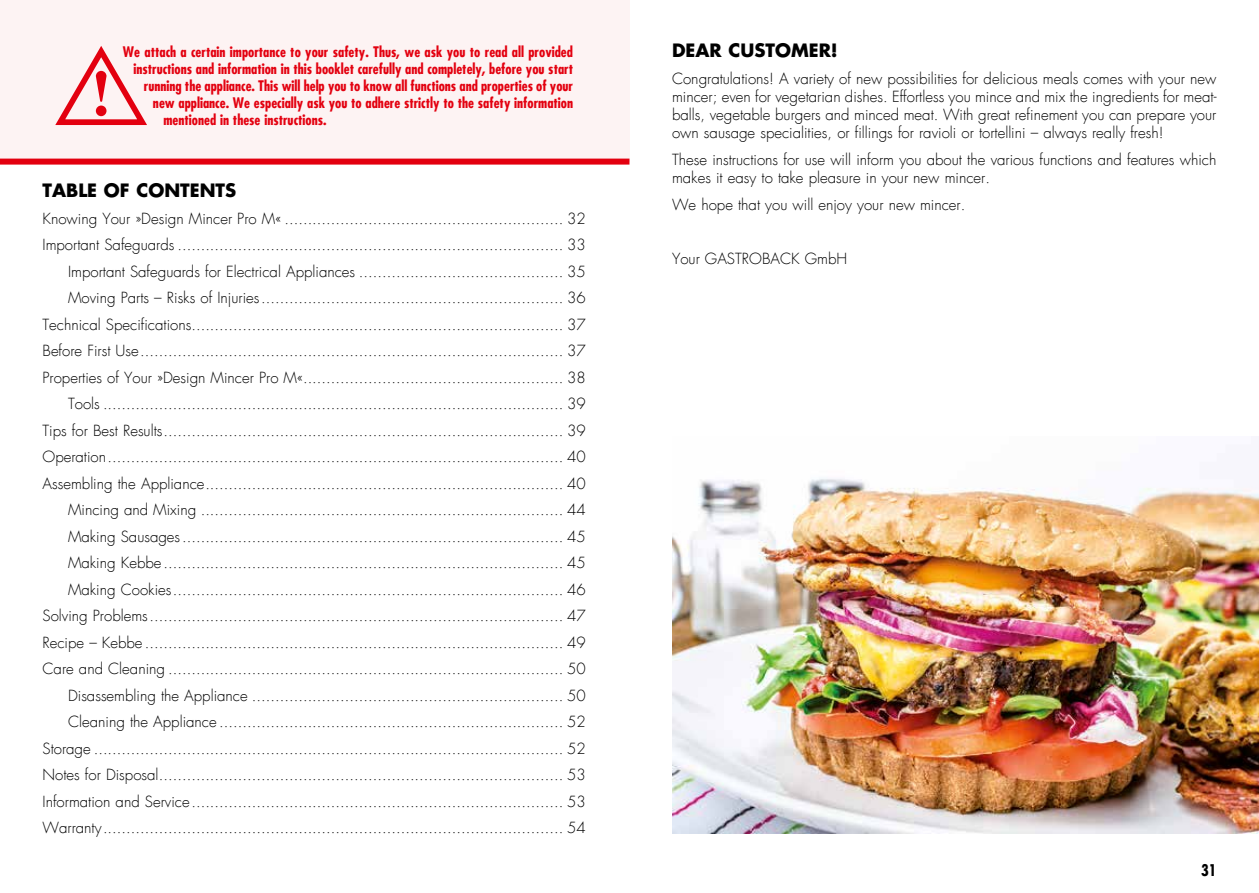
<style>
.page{position:relative;width:1259px;height:893px;background:#fff}
.page>*{position:absolute;margin:0;border:0;box-sizing:border-box;transform-origin:0 0}
.t1{font:700 18px "Futura LT";color:#000}
.t2{font:700 condensed 15.75px "Futura LT";color:#000}
.t3{font:300 15px/26.5px "Futura LT";color:#000;text-align:right}
.t4{font:700 condensed 14.25px "Futura LT";color:#e3000f}
</style>
<div class="page">
<img style="left:672px;top:478px;width:587px;height:355px">
<div style="left:0;top:0;width:629px;height:162px;background:#fdf3f3"></div>
<div style="left:0;top:159px;width:629px;height:6px;background:#e3000f"></div>
<svg style="left:55px;top:46px;width:92px;height:79px"></svg>
<p class="t4" style="left:123px;top:43px;width:451px">We attach a certain importance to your safety. Thus, we ask you to read all provided</p>
<p class="t4" style="left:133px;top:60px;width:441px">instructions and information in this booklet carefully and completely, before you start</p>
<p class="t4" style="left:144px;top:77px;width:431px">running the appliance. This will help you to know all functions and properties of your</p>
<p class="t4" style="left:153px;top:94px;width:422px">new appliance. We especially ask you to adhere strictly to the safety information</p>
<p class="t4" style="left:163px;top:111px;width:165px">mentioned in these instructions.</p>
<p class="t1" style="left:43px;top:178px;width:195px">TABLE OF CONTENTS</p>
<p class="t3" style="left:43px;top:206px;width:545px">Knowing Your »Design Mincer Pro M« ............................................................ 32<br>Important Safeguards ................................................................................... 33<br>Important Safeguards for Electrical Appliances ............................................ 35<br>Moving Parts – Risks of Injuries................................................................. 36<br>Technical Specifications................................................................................ 37<br>Before First Use........................................................................................... 37<br>Properties of Your »Design Mincer Pro M«........................................................ 38<br>Tools ................................................................................................... 39<br>Tips for Best Results...................................................................................... 39<br>Operation.................................................................................................. 40<br>Assembling the Appliance............................................................................. 40<br>Mincing and Mixing .............................................................................. 44<br>Making Sausages.................................................................................. 45<br>Making Kebbe ...................................................................................... 45<br>Making Cookies.................................................................................... 46<br>Solving Problems......................................................................................... 47<br>Recipe – Kebbe .......................................................................................... 49<br>Care and Cleaning ..................................................................................... 50<br>Disassembling the Appliance ................................................................... 50<br>Cleaning the Appliance .......................................................................... 52<br>Storage ..................................................................................................... 52<br>Notes for Disposal....................................................................................... 53<br>Information and Service................................................................................ 53<br>Warranty................................................................................................... 54</p>
<p class="t1" style="left:672px;top:39px;width:167px">DEAR CUSTOMER!</p>
<p class="t3" style="left:672px;top:70px;width:546px;line-height:18px;text-align:justify">Congratulations! A variety of new possibilities for delicious meals comes with your new mincer; even for vegetarian dishes. Effortless you mince and mix the ingredients for meat&shy;balls, vegetable burgers and minced meat. With great refinement you can prepare your own sausage specialities, or fillings for ravioli or tortellini – always really fresh!</p>
<p class="t3" style="left:672px;top:151px;width:546px;line-height:18px;text-align:left">These instructions for use will inform you about the various functions and features which makes it easy to take pleasure in your new mincer.</p>
<p class="t3" style="left:672px;top:192px;width:295px">We hope that you will enjoy your new mincer.</p>
<p class="t3" style="left:672px;top:246px;width:177px">Your GASTROBACK GmbH</p>
<p class="t2" style="left:1201px;top:860px;width:17px">31</p>
</div>
